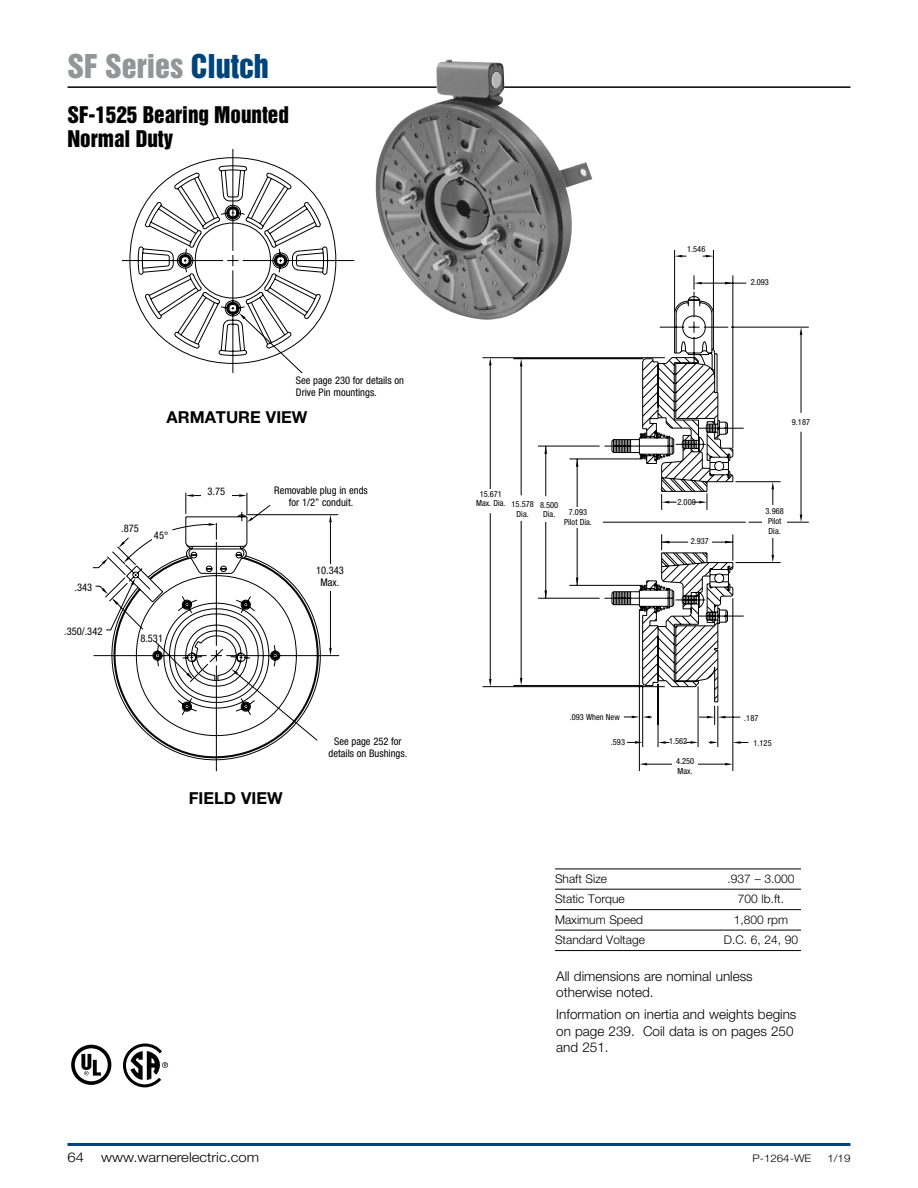
<style>
.page{position:relative;width:918px;height:1188px;background:#fff}
.page>*{position:absolute;margin:0;border:0;box-sizing:border-box;transform-origin:0 0}
.t1{font:30px "Helvetica Inserat LT Std";color:#939598}
.t2{font:21px "Helvetica Inserat LT Std";color:#000}
.Paragraph_head_2{font:700 16.5px "Helvetica Neue LT Std";color:#000}
.Paragraph_head{font:700 16.5px "Helvetica Neue LT Std";color:#000}
.t3{font:300 13.5px/16.2px "Helvetica Neue LT Std";color:#000}
.t4{font:300 13.5px "Helvetica Neue LT Std";color:#000;scale:1.1 1}
.New_Table_Body{font:300 12px "Helvetica Neue LT Std";color:#000}
.t5{font:condensed 10.5px/12px "Helvetica Neue LT Std";color:#000;text-align:center}
.t6{font:300 10.5px "Helvetica Neue LT Std";color:#000;scale:1.1 1}
.t7{font:condensed 8.4px/9.6px "Helvetica Neue LT Std";color:#000}
.s1{color:#00447c}
</style>
<div class="page">
<hr style="left:68px;top:86px;width:782px;height:2px;background:#000">
<hr style="left:68px;top:1143px;width:782px;height:3px;background:#00447c">
<svg style="left:88px;top:1044px;width:24px;height:24px"></svg>
<svg style="left:71px;top:1045px;width:40px;height:40px"></svg>
<svg style="left:123px;top:1043px;width:45px;height:45px"></svg>
<hr style="left:555px;top:869px;width:246px;height:1px;background:#000">
<hr style="left:555px;top:889px;width:246px;height:1px;background:#000">
<hr style="left:555px;top:909px;width:246px;height:1px;background:#000">
<hr style="left:555px;top:930px;width:246px;height:1px;background:#000">
<hr style="left:555px;top:950px;width:246px;height:1px;background:#000">
<svg style="left:122px;top:150px;width:233px;height:222px"></svg>
<svg style="left:186px;top:494px;width:8px;height:3px"></svg>
<svg style="left:239px;top:494px;width:8px;height:3px"></svg>
<svg style="left:216px;top:542px;width:124px;height:230px"></svg>
<svg style="left:92px;top:512px;width:186px;height:259px"></svg>
<div style="left:152px;top:530px;width:18px;height:14px;background:#fff"></div>
<div style="left:308px;top:565px;width:44px;height:26px;background:#fff"></div>
<div style="left:272px;top:485px;width:98px;height:28px;background:#fff"></div>
<hr style="left:639px;top:609px;width:1px;height:162px;background:#000">
<hr style="left:733px;top:598px;width:1px;height:173px;background:#000">
<hr style="left:736px;top:562px;width:45px;height:1px;background:#000">
<hr style="left:569px;top:585px;width:74px;height:1px;background:#000">
<hr style="left:538px;top:598px;width:62px;height:1px;background:#000">
<hr style="left:546px;top:515px;width:1px;height:83px;background:#000">
<hr style="left:577px;top:528px;width:1px;height:57px;background:#000">
<hr style="left:577px;top:459px;width:1px;height:50px;background:#000">
<hr style="left:546px;top:446px;width:1px;height:50px;background:#000">
<hr style="left:538px;top:446px;width:62px;height:1px;background:#000">
<hr style="left:569px;top:459px;width:74px;height:1px;background:#000">
<hr style="left:718px;top:706px;width:1px;height:41px;background:#000">
<hr style="left:692px;top:764px;width:33px;height:1px;background:#000">
<hr style="left:642px;top:685px;width:1px;height:62px;background:#000">
<hr style="left:658px;top:684px;width:1px;height:63px;background:#000">
<hr style="left:698px;top:686px;width:1px;height:61px;background:#000">
<hr style="left:521px;top:514px;width:1px;height:164px;background:#000">
<hr style="left:513px;top:685px;width:130px;height:1px;background:#000">
<hr style="left:490px;top:513px;width:1px;height:166px;background:#000">
<hr style="left:483px;top:686px;width:182px;height:1px;background:#000">
<hr style="left:736px;top:481px;width:45px;height:1px;background:#000">
<hr style="left:801px;top:335px;width:1px;height:78px;background:#000">
<hr style="left:801px;top:432px;width:1px;height:82px;background:#000">
<hr style="left:731px;top:327px;width:78px;height:1px;background:#000">
<hr style="left:483px;top:357px;width:182px;height:1px;background:#000">
<hr style="left:490px;top:365px;width:1px;height:129px;background:#000">
<hr style="left:513px;top:358px;width:130px;height:1px;background:#000">
<hr style="left:521px;top:367px;width:1px;height:128px;background:#000">
<hr style="left:713px;top:250px;width:1px;height:62px;background:#000">
<hr style="left:674px;top:250px;width:1px;height:62px;background:#000">
<svg style="left:733px;top:741px;width:15px;height:3px"></svg>
<svg style="left:709px;top:741px;width:9px;height:3px"></svg>
<svg style="left:772px;top:538px;width:2px;height:25px"></svg>
<svg style="left:544px;top:590px;width:3px;height:8px"></svg>
<svg style="left:576px;top:459px;width:2px;height:8px"></svg>
<svg style="left:544px;top:446px;width:3px;height:8px"></svg>
<svg style="left:639px;top:763px;width:33px;height:2px"></svg>
<svg style="left:725px;top:763px;width:8px;height:2px"></svg>
<svg style="left:627px;top:741px;width:16px;height:3px"></svg>
<svg style="left:658px;top:741px;width:11px;height:3px"></svg>
<svg style="left:686px;top:741px;width:12px;height:3px"></svg>
<svg style="left:520px;top:678px;width:2px;height:8px"></svg>
<svg style="left:489px;top:679px;width:3px;height:8px"></svg>
<svg style="left:772px;top:482px;width:2px;height:23px"></svg>
<svg style="left:800px;top:327px;width:2px;height:8px"></svg>
<svg style="left:787px;top:514px;width:22px;height:9px"></svg>
<svg style="left:703px;top:255px;width:10px;height:2px"></svg>
<svg style="left:675px;top:255px;width:11px;height:2px"></svg>
<svg style="left:489px;top:358px;width:3px;height:7px"></svg>
<svg style="left:520px;top:359px;width:2px;height:8px"></svg>
<svg style="left:603px;top:275px;width:162px;height:450px"></svg>
<div style="left:762px;top:505px;width:25px;height:32px;background:#fff"></div>
<div style="left:688px;top:537px;width:24px;height:11px;background:#fff"></div>
<div style="left:527px;top:501px;width:35px;height:20px;background:#fff"></div>
<div style="left:509px;top:500px;width:27px;height:21px;background:#fff"></div>
<div style="left:473px;top:490px;width:36px;height:21px;background:#fff"></div>
<div style="left:673px;top:757px;width:25px;height:24px;background:#fff"></div>
<div style="left:560px;top:507px;width:36px;height:21px;background:#fff"></div>
<img style="left:369px;top:59px;width:223px;height:261px">
<p class="t1" style="left:68px;top:48px;width:203px">SF Series <span class="s1">Clutch</span></p>
<p class="t2" style="left:68px;top:102px;width:223px">SF-1525 Bearing Mounted</p>
<p class="t2" style="left:68px;top:126px;width:107px">Normal Duty</p>
<p class="t5" style="left:296px;top:374px;width:110px">See page 230 for details on</p>
<p class="t5" style="left:296px;top:386px;width:82px">Drive Pin mountings.</p>
<p class="Paragraph_head_2" style="left:167px;top:407px;width:142px">ARMATURE VIEW</p>
<p class="t5" style="left:75px;top:581px;width:19px">.343</p>
<p class="t5" style="left:64px;top:626px;width:40px">.350/.342</p>
<p class="t5" style="left:121px;top:522px;width:19px">.875</p>
<p class="t5" style="left:154px;top:529px;width:16px">45°</p>
<p class="t5" style="left:140px;top:632px;width:24px">8.531</p>
<p class="t5" style="left:208px;top:485px;width:19px">3.75</p>
<p class="t5" style="left:274px;top:485px;width:95px">Removable plug in ends for 1/2” conduit.</p>
<p class="t5" style="left:316px;top:564px;width:29px">10.343</p>
<p class="t5" style="left:321px;top:576px;width:20px">Max.</p>
<p class="Paragraph_head" style="left:189px;top:788px;width:95px">FIELD VIEW</p>
<p class="t5" style="left:334px;top:735px;width:69px">See page 252 for</p>
<p class="t5" style="left:329px;top:747px;width:80px">details on Bushings.</p>
<p class="t7" style="left:687px;top:244px;width:20px">1.546</p>
<p class="t7" style="left:751px;top:277px;width:20px">2.093</p>
<p class="t7" style="left:792px;top:417px;width:20px">9.187</p>
<p class="t7" style="left:480px;top:489px;width:24px">15.671</p>
<p class="t7" style="left:476px;top:499px;width:31px">Max. Dia.</p>
<p class="t7" style="left:512px;top:499px;width:24px">15.578</p>
<p class="t7" style="left:517px;top:509px;width:14px">Dia.</p>
<p class="t7" style="left:540px;top:500px;width:20px">8.500</p>
<p class="t7" style="left:543px;top:510px;width:14px">Dia.</p>
<p class="t7" style="left:569px;top:508px;width:20px">7.093</p>
<p class="t7" style="left:564px;top:517px;width:29px">Pilot Dia.</p>
<p class="t7" style="left:678px;top:497px;width:20px">2.000</p>
<p class="t7" style="left:691px;top:536px;width:20px">2.937</p>
<p class="t7" style="left:766px;top:507px;width:20px">3.968</p>
<p class="t7" style="left:768px;top:516px;width:15px">Pilot<br>Dia.</p>
<p class="t7" style="left:570px;top:712px;width:51px">.093 When New</p>
<p class="t7" style="left:611px;top:737px;width:16px">.593</p>
<p class="t7" style="left:669px;top:736px;width:20px">1.562</p>
<p class="t7" style="left:676px;top:756px;width:20px">4.250</p>
<p class="t7" style="left:678px;top:766px;width:17px">Max.</p>
<p class="t7" style="left:744px;top:713px;width:16px">.187</p>
<p class="t7" style="left:754px;top:739px;width:20px">1.125</p>
<p class="New_Table_Body" style="left:555px;top:871px;width:54px">Shaft Size</p>
<p class="New_Table_Body" style="left:728px;top:871px;width:68px">.937 – 3.000</p>
<p class="New_Table_Body" style="left:555px;top:892px;width:71px">Static Torque</p>
<p class="New_Table_Body" style="left:738px;top:892px;width:48px">700 lb.ft.</p>
<p class="New_Table_Body" style="left:555px;top:912px;width:90px">Maximum Speed</p>
<p class="New_Table_Body" style="left:734px;top:912px;width:56px">1,800 rpm</p>
<p class="New_Table_Body" style="left:555px;top:933px;width:91px">Standard Voltage</p>
<p class="New_Table_Body" style="left:724px;top:933px;width:76px">D.C. 6, 24, 90</p>
<p class="t3" style="left:556px;top:968px;width:198px">All dimensions are nominal unless otherwise noted.</p>
<p class="t3" style="left:556px;top:1006px;width:242px">Information on inertia and weights begins on page 239. Coil data is on pages 250 and 251.</p>
<p class="t4" style="left:68px;top:1149px;width:17px">64</p>
<p class="t4" style="left:101px;top:1149px;width:145px">www.warnerelectric.com</p>
<p class="t6" style="left:752px;top:1152px;width:55px">P-1264-WE</p>
<p class="t6" style="left:827px;top:1152px;width:23px">1/19</p>
</div>
